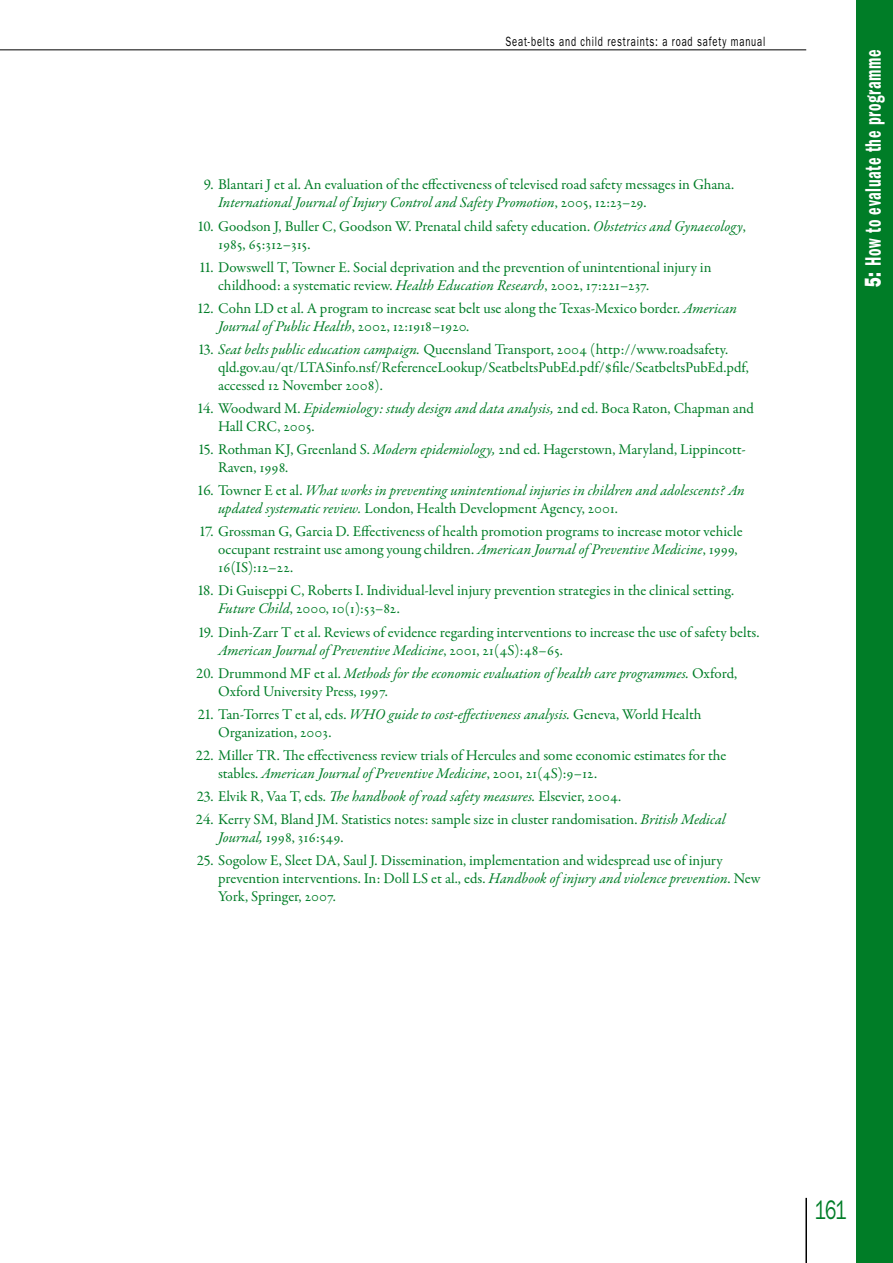
<style>
.page{position:relative;width:893px;height:1263px;background:#fff}
.page>*{position:absolute;margin:0;border:0;box-sizing:border-box;transform-origin:0 0}
.t1{font:27px "ITC Franklin Gothic Std";color:#007d27;scale:.7 1}
.t2{font:23.1px "ITC Franklin Gothic Std Dm Cd";letter-spacing:.04em;color:#fff;scale:.7 1}
.t3{font:15px/18px "Garamond Premr Pro";letter-spacing:-.005em;color:#007d27}
.t4{font:italic 15px/18px "Garamond Premr Pro";letter-spacing:-.005em;color:#007d27}
.t5{font:13.5px "ITC Franklin Gothic Std";letter-spacing:.09em;color:#000;scale:.7 1}
.s1{font-style:italic}
.s2{font-style:normal}
.s3{font-family:"ITC Franklin Gothic Std Hvy"}
</style>
<div class="page">
<hr style="left:805px;top:1198px;width:2px;height:65px;background:#000">
<div style="left:856px;top:0;width:37px;height:1263px;background:#007d27"></div>
<hr style="left:0;top:50px;width:806px;height:1px;background:#000">
<p class="t5" style="left:505px;top:34px;width:373px">Seat-belts and child restraints: a road safety manual</p>
<p class="t3" style="left:218px;top:176px;width:518px;text-indent:-14px">9. Blantari J et al. An evaluation of the effectiveness of televised road safety messages in Ghana.<br><span class="s1">International Journal of Injury Control and Safety Promotion</span>, 2005, 12:23–29.</p>
<p class="t3" style="left:218px;top:217px;width:529px;text-indent:-21px">10. Goodson J, Buller C, Goodson W. Prenatal child safety education. <span class="s1">Obstetrics and Gynaecology</span>,<br>1985, 65:312–315.</p>
<p class="t3" style="left:218px;top:258px;width:495px;text-indent:-19px">11. Dowswell T, Towner E. Social deprivation and the prevention of unintentional injury in childhood: a systematic review. <span class="s1">Health Education Research</span>, 2002, 17:221–237.</p>
<p class="t3" style="left:218px;top:299px;width:520px;text-indent:-21px">12. Cohn LD et al. A program to increase seat belt use along the Texas-Mexico border. <span class="s1">American<br>Journal of Public Health</span>, 2002, 12:1918–1920.</p>
<p class="t3" style="left:218px;top:340px;width:532px;text-indent:-20px">13. <span class="s1">Seat belts public education campaign.</span> Queensland Transport, 2004 (http://www.roadsafety. qld.gov.au/qt/LTASinfo.nsf/ReferenceLookup/SeatbeltsPubEd.pdf/$file/SeatbeltsPubEd.pdf, accessed 12 November 2008).</p>
<p class="t3" style="left:218px;top:400px;width:538px;text-indent:-21px">14. Woodward M. <span class="s1">Epidemiology: study design and data analysis,</span> 2nd ed. Boca Raton, Chapman and<br>Hall CRC, 2005.</p>
<p class="t3" style="left:218px;top:441px;width:529px;text-indent:-20px">15. Rothman KJ, Greenland S. <span class="s1">Modern epidemiology,</span> 2nd ed. Hagerstown, Maryland, Lippincott-<br>Raven, 1998.</p>
<p class="t4" style="left:218px;top:482px;width:528px;text-indent:-21px"><span class="s2">16. Towner E et al.</span> What works in preventing unintentional injuries in children and adolescents? An updated systematic review. <span class="s2">London, Health Development Agency, 2001.</span></p>
<p class="t3" style="left:218px;top:523px;width:526px;text-indent:-19px">17. Grossman G, Garcia D. Effectiveness of health promotion programs to increase motor vehicle occupant restraint use among young children. <span class="s1">American Journal of Preventive Medicine</span>, 1999,<br>16(IS):12–22.</p>
<p class="t3" style="left:218px;top:582px;width:518px;text-indent:-21px">18. Di Guiseppi C, Roberts I. Individual-level injury prevention strategies in the clinical setting.<br><span class="s1">Future Child</span>, 2000, 10(1):53–82.</p>
<p class="t3" style="left:218px;top:623px;width:543px;text-indent:-20px">19. Dinh-Zarr T et al. Reviews of evidence regarding interventions to increase the use of safety belts.<br><span class="s1">American Journal of Preventive Medicine</span>, 2001, 21(4S):48–65.</p>
<p class="t4" style="left:218px;top:665px;width:521px;text-indent:-22px"><span class="s2">20. Drummond MF et al.</span> Methods for the economic evaluation of health care programmes. <span class="s2">Oxford,<br>Oxford University Press, 1997.</span></p>
<p class="t3" style="left:218px;top:705px;width:485px;text-indent:-20px">21. Tan-Torres T et al, eds. <span class="s1">WHO guide to cost-effectiveness analysis.</span> Geneva, World Health<br>Organization, 2003.</p>
<p class="t3" style="left:218px;top:746px;width:510px;text-indent:-22px">22. Miller TR. The effectiveness review trials of Hercules and some economic estimates for the stables. <span class="s1">American Journal of Preventive Medicine</span>, 2001, 21(4S):9–12.</p>
<p class="t3" style="left:197px;top:787px;width:426px">23. Elvik R, Vaa T, eds. <span class="s1">The handbook of road safety measures.</span> Elsevier, 2004.</p>
<p class="t3" style="left:218px;top:811px;width:509px;text-indent:-22px">24. Kerry SM, Bland JM. Statistics notes: sample size in cluster randomisation. <span class="s1">British Medical<br>Journal,</span> 1998, 316:549.</p>
<p class="t3" style="left:218px;top:852px;width:544px;text-indent:-21px">25. Sogolow E, Sleet DA, Saul J. Dissemination, implementation and widespread use of injury prevention interventions. In: Doll LS et al., eds. <span class="s1">Handbook of injury and violence prevention</span>. New<br>York, Springer, 2007.</p>
<h2 class="t2" style="left:860px;top:287px;width:341px;rotate:-90deg"><span class="s3">5:</span> How to evaluate the programme</h2>
<h1 class="t1" style="left:815px;top:1195px;width:47px">161</h1>
</div>
